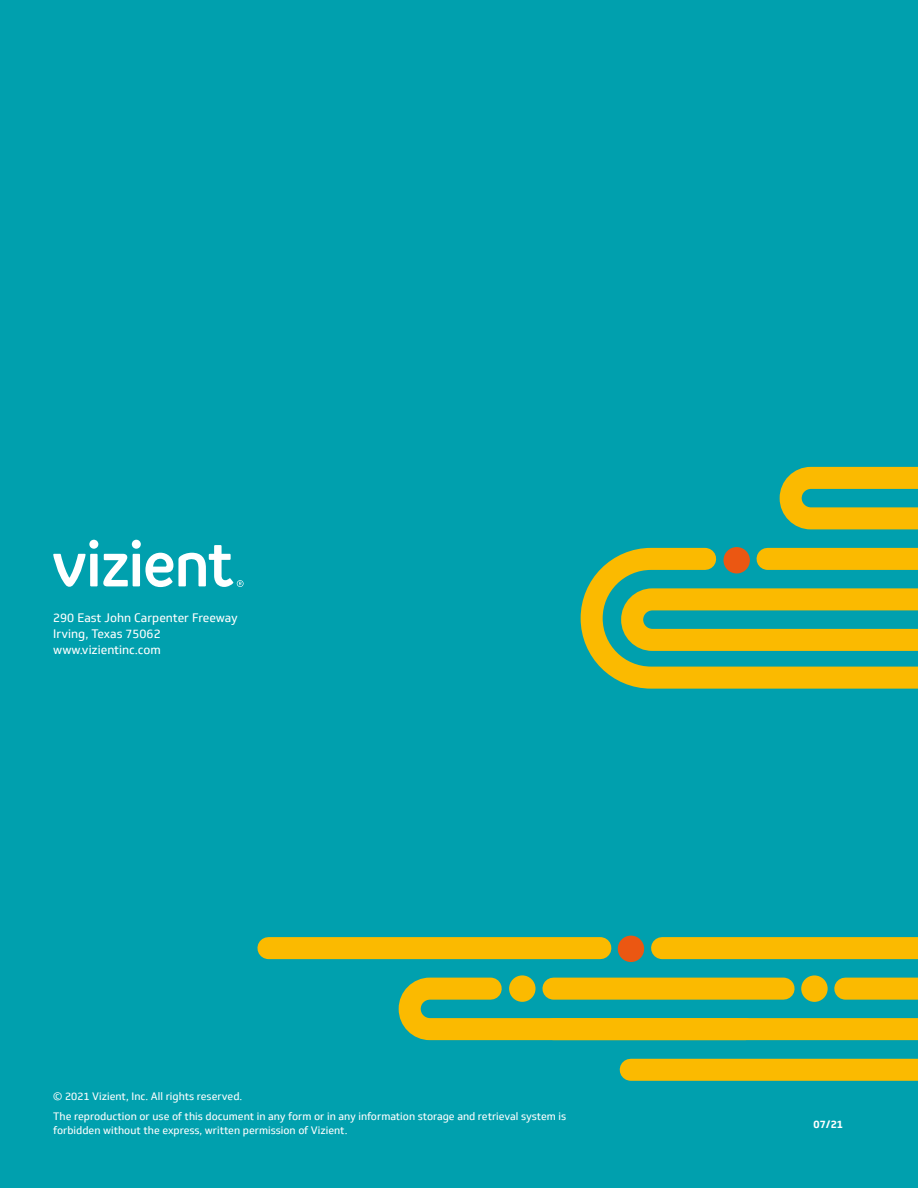
<style>
.page{position:relative;width:918px;height:1188px;background:#00a0ae}
.page>*{position:absolute;margin:0;border:0;box-sizing:border-box;transform-origin:0 0}
.t1{font:12px/15.6px "Soleto";color:#fff}
.t2{font:10.5px/20.4px "Soleto";color:#fff}
.t3{font:700 10.5px "Soleto";color:#fff}
</style>
<div class="page">
<svg style="left:53px;top:540px;width:191px;height:47px"></svg>
<svg style="left:257px;top:935px;width:661px;height:106px"></svg>
<div style="left:801px;top:975px;width:27px;height:27px;background:#fbba00;border-radius:50%"></div>
<div style="left:618px;top:936px;width:26px;height:26px;background:#eb5712;border-radius:50%"></div>
<svg style="left:580px;top:466px;width:338px;height:223px"></svg>
<svg style="left:388px;top:967px;width:380px;height:74px"></svg>
<div style="left:631px;top:1059px;width:287px;height:22px;background:#fbba00"></div>
<p class="t1" style="left:53px;top:610px;width:186px">290 East John Carpenter Freeway<br>Irving, Texas 75062 www.vizientinc.com</p>
<p class="t2" style="left:53px;top:1086px;width:514px">© 2021 Vizient, Inc. All rights reserved.<br>The reproduction or use of this document in any form or in any information storage and retrieval system is</p>
<p class="t2" style="left:53px;top:1120px;width:296px">forbidden without the express, written permission of Vizient.</p>
<p class="t3" style="left:814px;top:1118px;width:31px">07/21</p>
</div>
